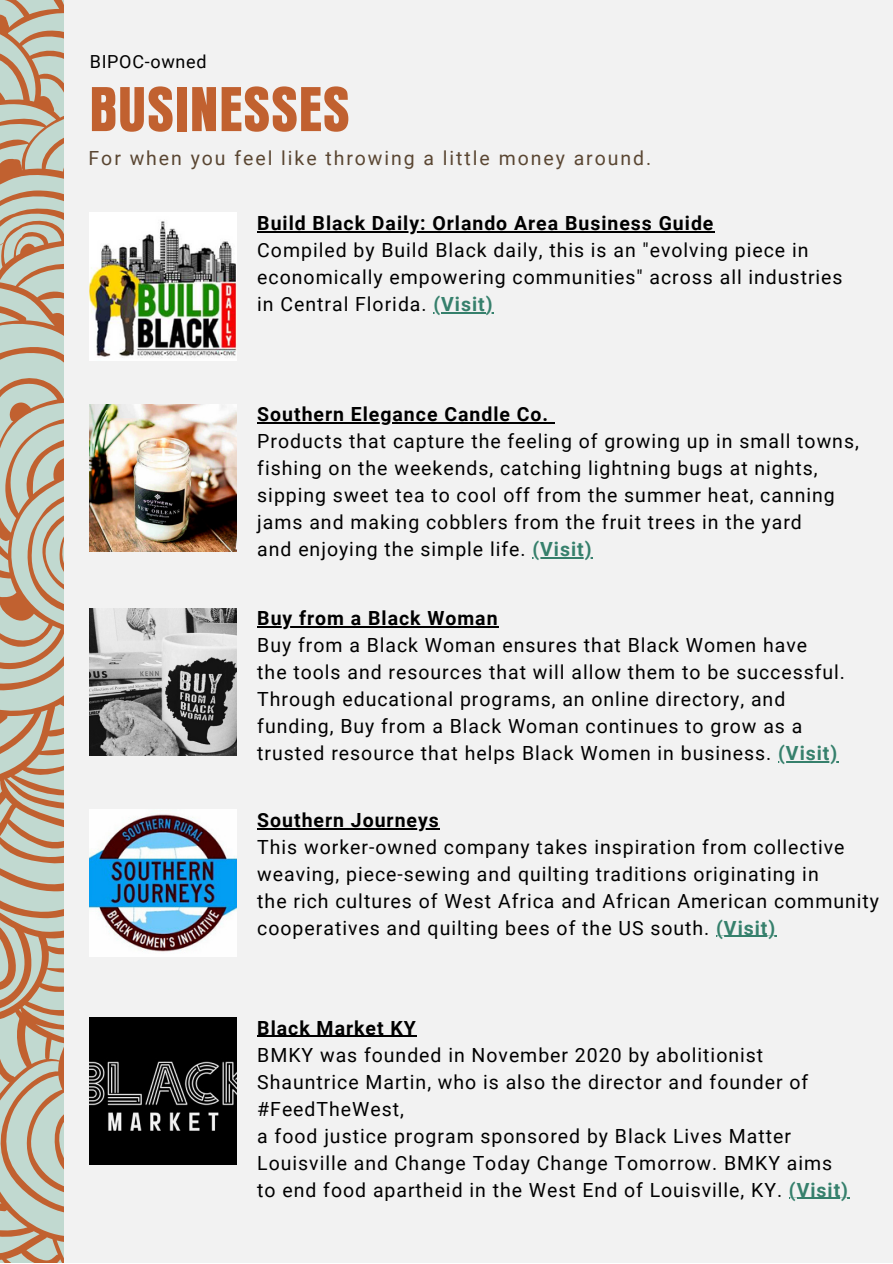
<style>
.page{position:relative;width:893px;height:1264px;background:#fff}
.page>*{position:absolute;margin:0;border:0;box-sizing:border-box;transform-origin:0 0}
.t1{font:66px "Anzeigen Gro D";letter-spacing:.005em;color:#c16130}
.t2{font:19.5px/27px "Roboto";letter-spacing:.05em;color:#000}
.t3{font:700 19.5px "Roboto";letter-spacing:.05em;color:#000}
.t4{font:19.5px "Roboto";letter-spacing:.1em;color:#5a4632}
.t5{font:18px "Roboto";letter-spacing:.04em;color:#000}
.s1{font-weight:700;color:#36806c}
</style>
<div class="page">
<svg style="left:0;top:598px;width:65px;height:289px;fill:#c1d9d0"></svg>
<svg style="left:0;top:887px;width:65px;height:375px;fill:#c1d9d0"></svg>
<svg style="left:0;top:0;width:65px;height:598px;fill:#c1d9d0"></svg>
<div style="left:65px;top:0;width:827px;height:1262px;background:#f2f2f2"></div>
<img style="left:89px;top:404px;width:147px;height:147px">
<hr style="left:257px;top:422px;width:292px;height:1px;background:#000">
<hr style="left:532px;top:557px;width:60px;height:1px;background:#36806c">
<img style="left:89px;top:1017px;width:147px;height:147px">
<hr style="left:257px;top:1035px;width:160px;height:2px;background:#000">
<hr style="left:788px;top:1197px;width:61px;height:1px;background:#36806c">
<img style="left:89px;top:608px;width:147px;height:147px">
<hr style="left:257px;top:626px;width:241px;height:1px;background:#000">
<hr style="left:778px;top:761px;width:60px;height:1px;background:#36806c">
<img style="left:89px;top:809px;width:147px;height:147px">
<hr style="left:257px;top:828px;width:183px;height:1px;background:#000">
<hr style="left:716px;top:935px;width:60px;height:2px;background:#36806c">
<img style="left:89px;top:213px;width:148px;height:147px">
<hr style="left:257px;top:231px;width:457px;height:1px;background:#000">
<svg style="left:433px;top:312px;width:61px;height:2px"></svg>
<p class="t5" style="left:90px;top:51px;width:118px">BIPOC-owned</p>
<p class="t1" style="left:89px;top:82px;width:262px">BUSINESSES</p>
<p class="t4" style="left:89px;top:147px;width:564px">For when you feel like throwing a little money around.</p>
<p class="t3" style="left:257px;top:212px;width:457px">Build Black Daily: Orlando Area Business Guide</p>
<p class="t2" style="left:257px;top:237px;width:586px">Compiled by Build Black daily, this is an "evolving piece in economically empowering communities" across all industries</p>
<p class="t2" style="left:257px;top:291px;width:237px">in Central Florida. <span class="s1">(Visit)</span></p>
<p class="t3" style="left:257px;top:403px;width:292px">Southern Elegance Candle Co.</p>
<p class="t2" style="left:257px;top:428px;width:603px">Products that capture the feeling of growing up in small towns, fishing on the weekends, catching lightning bugs at nights, sipping sweet tea to cool off from the summer heat, canning jams and making cobblers from the fruit trees in the yard</p>
<p class="t2" style="left:257px;top:536px;width:336px">and enjoying the simple life. <span class="s1">(Visit)</span></p>
<p class="t3" style="left:257px;top:607px;width:242px">Buy from a Black Woman</p>
<p class="t2" style="left:257px;top:632px;width:551px">Buy from a Black Woman ensures that Black Women have</p>
<p class="t2" style="left:257px;top:659px;width:589px">the tools and resources that will allow them to be successful.<br>Through educational programs, an online directory, and funding, Buy from a Black Woman continues to grow as a trusted resource that helps Black Women in business. <span class="s1">(Visit)</span></p>
<p class="t3" style="left:257px;top:808px;width:183px">Southern Journeys</p>
<p class="t2" style="left:257px;top:833px;width:588px">This worker-owned company takes inspiration from collective weaving, piece-sewing and quilting traditions originating in</p>
<p class="t2" style="left:257px;top:887px;width:623px">the rich cultures of West Africa and African American community cooperatives and quilting bees of the US south. <span class="s1">(Visit)</span></p>
<p class="t3" style="left:257px;top:1016px;width:160px">Black Market KY</p>
<p class="t2" style="left:257px;top:1041px;width:552px">BMKY was founded in November 2020 by abolitionist<br>Shauntrice Martin, who is also the director and founder of #FeedTheWest,</p>
<p class="t2" style="left:257px;top:1122px;width:576px">a food justice program sponsored by Black Lives Matter<br>Louisville and Change Today Change Tomorrow. BMKY aims</p>
<p class="t2" style="left:257px;top:1176px;width:592px">to end food apartheid in the West End of Louisville, KY. <span class="s1">(Visit)</span></p>
</div>
